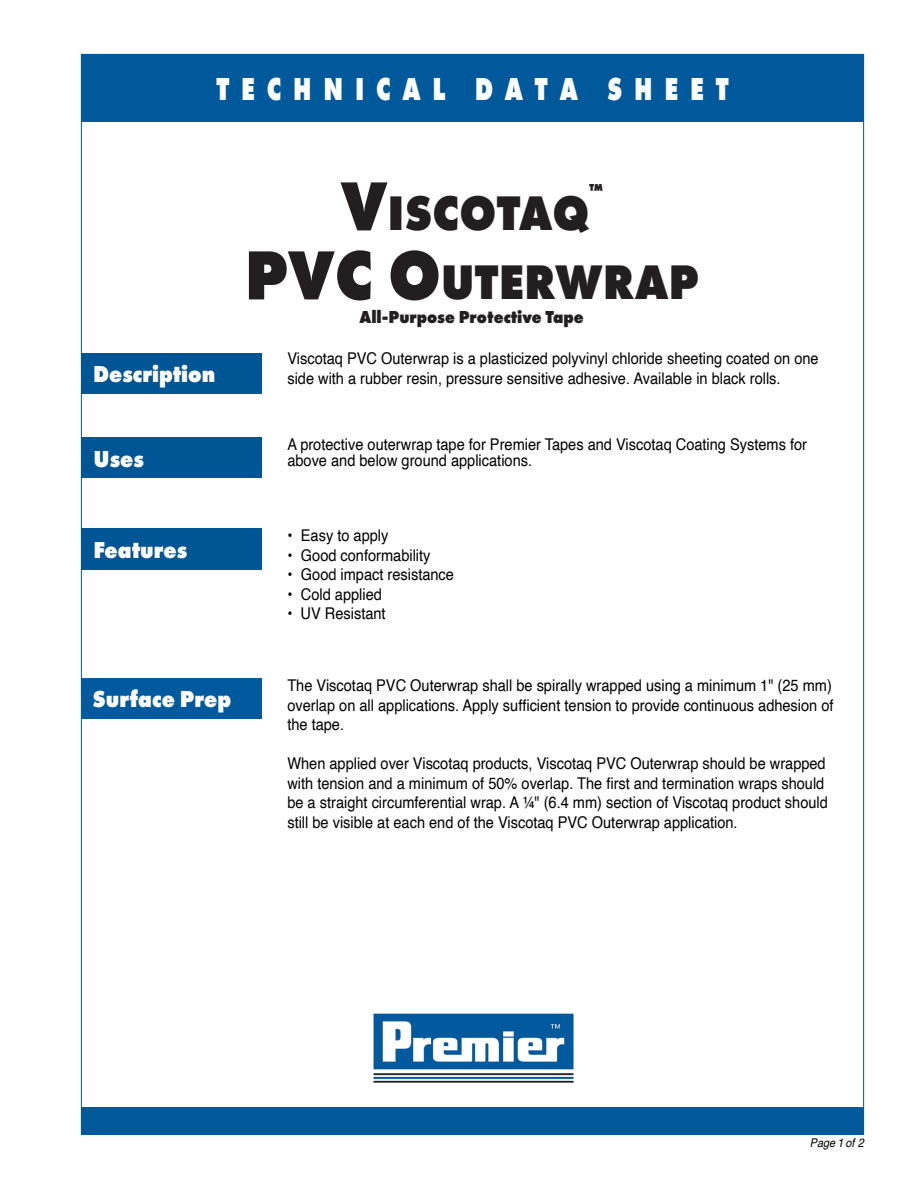
<style>
.page{position:relative;width:918px;height:1188px;background:#fff}
.page>*{position:absolute;margin:0;border:0;box-sizing:border-box;transform-origin:0 0}
.Headline{font:800 50.4px "Futura PT";color:#231f20;scale:.9 1}
.t1{font:800 33px "Futura PT";color:#fff;scale:.75 1}
.Subhead_1{font:800 24px "Futura PT";color:#fff;scale:.9 1}
.Subhead_2{font:800 18px "Futura PT";color:#231f20;scale:.9 1}
.Headline-2{font:800 18px "Futura PT";color:#231f20;scale:.9 1}
.Body_text{font:16.2px/19.5px "Helvetica";color:#000;scale:.9 1}
.Body_text-2{font:italic 12px "Helvetica";color:#000;scale:.9 1}
.s1{font-size:72px}
</style>
<div class="page">
<div style="left:81px;top:54px;width:783px;height:68px;background:#00599b"></div>
<div style="left:81px;top:1107px;width:783px;height:27px;background:#00599b"></div>
<div style="left:81px;top:353px;width:180px;height:41px;background:#005595"></div>
<div style="left:81px;top:438px;width:180px;height:40px;background:#005595"></div>
<div style="left:81px;top:529px;width:180px;height:41px;background:#005595"></div>
<div style="left:81px;top:678px;width:180px;height:41px;background:#015a9d"></div>
<img style="left:373px;top:1013px;width:201px;height:70px">
<h2 class="t1" style="left:216px;top:68px;width:685px">T E C H N I C A L D A T A S H E E T</h2>
<p class="Subhead_1" style="left:93px;top:359px;width:137px">Description</p>
<p class="Subhead_1" style="left:93px;top:443px;width:58px">Uses</p>
<p class="Headline" style="left:341px;top:181px;width:278px"><span class="s1">V</span>ISCOTAQ</p>
<p class="Headline-2" style="left:589px;top:178px;width:16px">™</p>
<p class="Headline" style="left:245px;top:250px;width:502px"><span class="s1">PVC O</span>UTERWRAP</p>
<p class="Subhead_2" style="left:359px;top:306px;width:251px">All-Purpose Protective Tape</p>
<p class="Body_text" style="left:287px;top:349px;width:592px">Viscotaq PVC Outerwrap is a plasticized polyvinyl chloride sheeting coated on one side with a rubber resin, pressure sensitive adhesive. Available in black rolls.</p>
<p class="Body_text" style="left:287px;top:436px;width:579px;line-height:16.5px">A protective outerwrap tape for Premier Tapes and Viscotaq Coating Systems for above and below ground applications.</p>
<p class="Subhead_1" style="left:93px;top:535px;width:106px">Features</p>
<p class="Subhead_1" style="left:93px;top:684px;width:156px">Surface Prep</p>
<p class="Body_text" style="left:287px;top:526px;width:114px">• Easy to apply</p>
<p class="Body_text" style="left:287px;top:546px;width:161px">• Good conformability</p>
<p class="Body_text" style="left:287px;top:565px;width:187px">• Good impact resistance</p>
<p class="Body_text" style="left:287px;top:585px;width:107px">• Cold applied</p>
<p class="Body_text" style="left:287px;top:604px;width:111px">• UV Resistant</p>
<p class="Body_text" style="left:287px;top:676px;width:608px;text-align:justify">The Viscotaq PVC Outerwrap shall be spirally wrapped using a minimum 1" (25 mm) overlap on all applications. Apply sufficient tension to provide continuous adhesion of the tape.</p>
<p class="Body_text" style="left:287px;top:754px;width:602px">When applied over Viscotaq products, Viscotaq PVC Outerwrap should be wrapped with tension and a minimum of 50% overlap. The first and termination wraps should be a straight circumferential wrap. A ¼" (6.4 mm) section of Viscotaq product should still be visible at each end of the Viscotaq PVC Outerwrap application.</p>
<p class="Body_text-2" style="left:810px;top:1134px;width:62px">Page 1 of 2</p>
</div>
